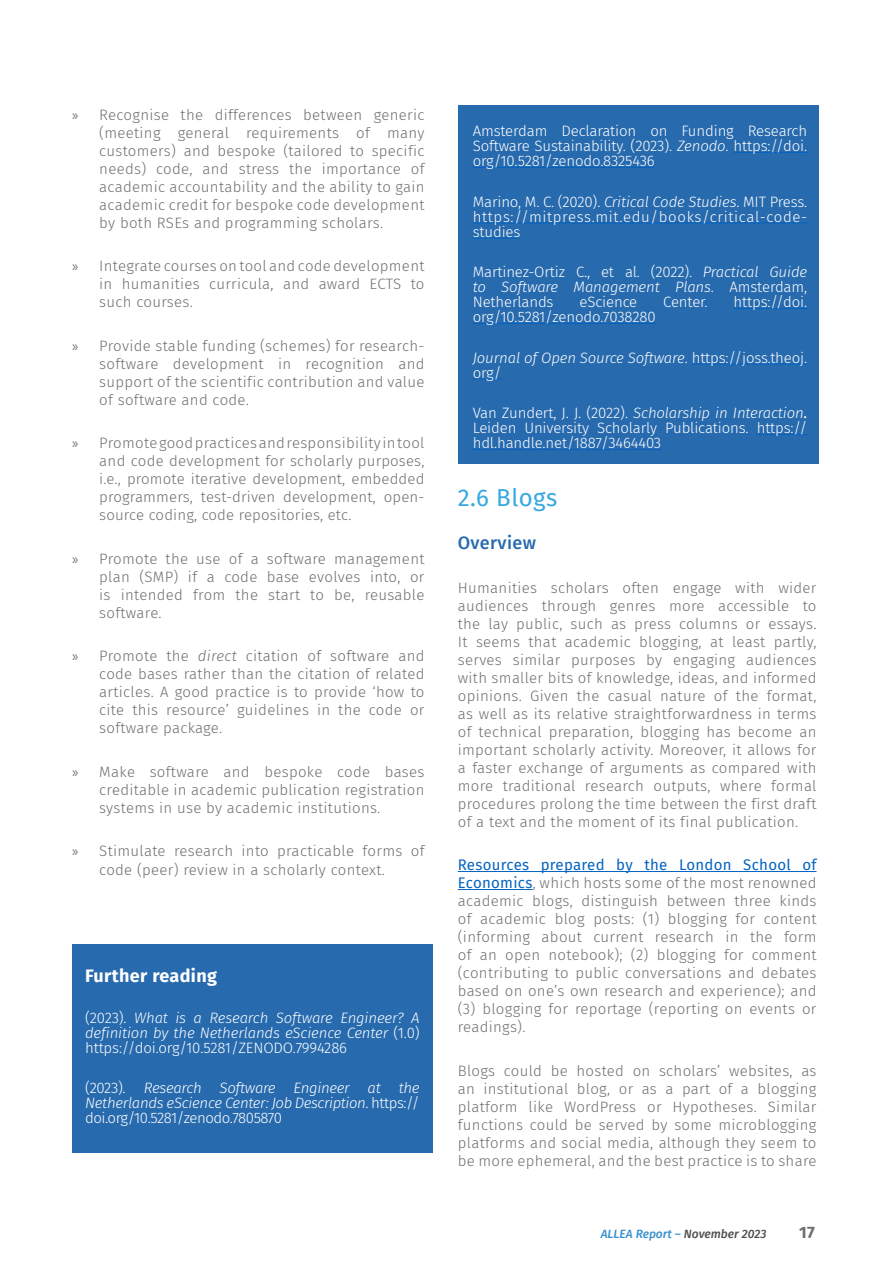
<style>
.page{position:relative;width:893px;height:1263px;background:#fff}
.page>*{position:absolute;margin:0;border:0;box-sizing:border-box;transform-origin:0 0}
.t1{font:24px "Fira Sans";letter-spacing:.015em;color:#36a9e1}
.t2{font:700 18px "Fira Sans";letter-spacing:.02em;color:#fff}
.t3{font:500 18px "Fira Sans";letter-spacing:.02em;color:#276aae}
.t4{font:700 16.5px "Fira Sans";color:#706f6f}
.t5{font:300 15px/18px "Fira Sans";letter-spacing:.02em;color:#706f6f;text-align:justify}
.t6{font:300 15px/15px "Fira Sans";letter-spacing:-.01em;color:#fff;text-align:justify}
.t7{font:italic 300 15px/15px "Fira Sans";letter-spacing:-.01em;color:#fff;text-align:justify}
.t8{font:italic 500 12px "Fira Sans";color:#3790ce}
.s1{font-family:"Myriad Pro";font-weight:400}
.s2{font-style:italic}
.s3{font-style:normal}
.s4{font-weight:400}
.s5{font-weight:400;color:#0563c1}
.s6{color:#4f4f4f}
</style>
<div class="page">
<hr style="left:458px;top:871px;width:358px;height:1px;background:#0563c1">
<hr style="left:458px;top:889px;width:75px;height:1px;background:#0563c1">
<div style="left:459px;top:106px;width:360px;height:357px;background:#276aae"></div>
<hr style="left:734px;top:152px;width:73px;height:1px;background:#0563c1">
<hr style="left:473px;top:167px;width:182px;height:1px;background:#0563c1">
<hr style="left:473px;top:223px;width:334px;height:1px;background:#0563c1">
<hr style="left:473px;top:238px;width:47px;height:1px;background:#0563c1">
<hr style="left:734px;top:308px;width:73px;height:1px;background:#0563c1">
<hr style="left:473px;top:323px;width:183px;height:1px;background:#0563c1">
<hr style="left:692px;top:364px;width:115px;height:1px;background:#0563c1">
<svg style="left:473px;top:379px;width:28px;height:1px"></svg>
<hr style="left:757px;top:434px;width:50px;height:1px;background:#0563c1">
<hr style="left:473px;top:449px;width:188px;height:1px;background:#0563c1">
<div style="left:72px;top:944px;width:360px;height:208px;background:#276aae"></div>
<p class="t5" style="left:99px;top:105px;width:327px;text-indent:-27px"><span class="s1">»</span> Recognise the differences between generic (meeting general requirements of many customers) and bespoke (tailored to specific needs) code, and stress the importance of academic accountability and the ability to gain academic credit for bespoke code development by both RSEs and programming scholars.</p>
<p class="t5" style="left:99px;top:257px;width:327px;text-indent:-27px"><span class="s1">»</span> Integrate courses on tool and code development in humanities curricula, and award ECTS to such courses.</p>
<p class="t5" style="left:99px;top:337px;width:327px;text-indent:-27px"><span class="s1">»</span> Provide stable funding (schemes) for research&shy;software development in recognition and support of the scientific contribution and value of software and code.</p>
<p class="t5" style="left:99px;top:434px;width:327px;text-indent:-27px"><span class="s1">»</span> Promote good practices and responsibility in tool and code development for scholarly purposes, i.e., promote iterative development, embedded programmers, test-driven development, open&shy;source coding, code repositories, etc.</p>
<p class="t5" style="left:99px;top:550px;width:327px;text-indent:-27px"><span class="s1">»</span> Promote the use of a software management plan (SMP) if a code base evolves into, or is intended from the start to be, reusable software.</p>
<p class="t5" style="left:99px;top:647px;width:327px;text-indent:-27px"><span class="s1">»</span> Promote the <span class="s2">direct</span> citation of software and code bases rather than the citation of related articles. A good practice is to provide ‘how to cite this resource’ guidelines in the code or software package.</p>
<p class="t5" style="left:99px;top:763px;width:327px;text-indent:-27px"><span class="s1">»</span> Make software and bespoke code bases creditable in academic publication registration systems in use by academic institutions.</p>
<p class="t5" style="left:99px;top:842px;width:327px;text-indent:-27px"><span class="s1">»</span> Stimulate research into practicable forms of code (peer) review in a scholarly context.</p>
<p class="t2" style="left:85px;top:961px;width:133px">Further reading</p>
<p class="t7" style="left:85px;top:1010px;width:336px"><span class="s3">(2023).</span> What is a Research Software Engineer? A definition by the Netherlands eScience Center <span class="s3">(1.0) https://doi.org/10.5281/ZENODO.7994286</span></p>
<p class="t7" style="left:85px;top:1080px;width:336px"><span class="s3">(2023).</span> Research Software Engineer at the Netherlands eScience Center: Job Description<span class="s3">. https:// doi.org/10.5281/zenodo.7805870</span></p>
<p class="t6" style="left:473px;top:124px;width:336px">Amsterdam Declaration on Funding Research Software Sustainability. (2023). <span class="s2">Zenodo</span>. https://doi. org/10.5281/zenodo.8325436</p>
<p class="t6" style="left:473px;top:194px;width:336px">Marino, M. C. (2020). <span class="s2">Critical Code Studies</span>. MIT Press. https://mitpress.mit.edu/books/critical-code&shy;studies</p>
<p class="t6" style="left:473px;top:265px;width:336px">Martinez-Ortiz C., et al. (2022). <span class="s2">Practical Guide to Software Management Plans</span>. Amsterdam, Netherlands</p>
<p class="t6" style="left:580px;top:295px;width:59px">eScience</p>
<p class="t6" style="left:663px;top:295px;width:46px">Center.</p>
<p class="t6" style="left:734px;top:295px;width:75px">https://doi.</p>
<p class="t6" style="left:473px;top:310px;width:184px">org/10.5281/zenodo.7038280</p>
<p class="t7" style="left:473px;top:350px;width:336px">Journal of Open Source Software<span class="s3">. https://joss.theoj. org/</span></p>
<p class="t6" style="left:473px;top:406px;width:336px">Van Zundert, J. J. (2022). <span class="s2">Scholarship in Interaction</span><span class="s4">.<br></span>Leiden University Scholarly Publications. https:// hdl.handle.net/1887/3464403</p>
<h1 class="t1" style="left:458px;top:479px;width:101px">2.6 Blogs</h1>
<p class="t3" style="left:458px;top:529px;width:80px">Overview</p>
<p class="t5" style="left:458px;top:578px;width:360px">Humanities scholars often engage with wider audiences through genres more accessible to the lay public, such as press columns or essays.<br>It seems that academic blogging, at least partly, serves similar purposes by engaging audiences with smaller bits of knowledge, ideas, and informed opinions. Given the casual nature of the format, as well as its relative straightforwardness in terms of technical preparation, blogging has become an important scholarly activity. Moreover, it allows for a faster exchange of arguments as compared with more traditional research outputs, where formal procedures prolong the time between the first draft of a text and the moment of its final publication.</p>
<p class="t5" style="left:458px;top:856px;width:360px"><span class="s5">Resources prepared by the London School of Economics</span>, which hosts some of the most renowned academic blogs, distinguish between three kinds of academic blog posts: (1) blogging for content (informing about current research in the form of an open notebook); (2) blogging for comment (contributing to public conversations and debates based on one’s own research and experience); and (3) blogging for reportage (reporting on events or readings).</p>
<p class="t5" style="left:458px;top:1061px;width:360px">Blogs could be hosted on scholars’ websites, as an institutional blog, or as a part of a blogging platform like WordPress or Hypotheses. Similar functions could be served by some microblogging platforms and social media, although they seem to be more ephemeral, and the best practice is to share</p>
<p class="t8" style="left:601px;top:1224px;width:167px">ALLEA Report – <span class="s6">November 2023</span></p>
<p class="t4" style="left:799px;top:1218px;width:17px">17</p>
</div>
